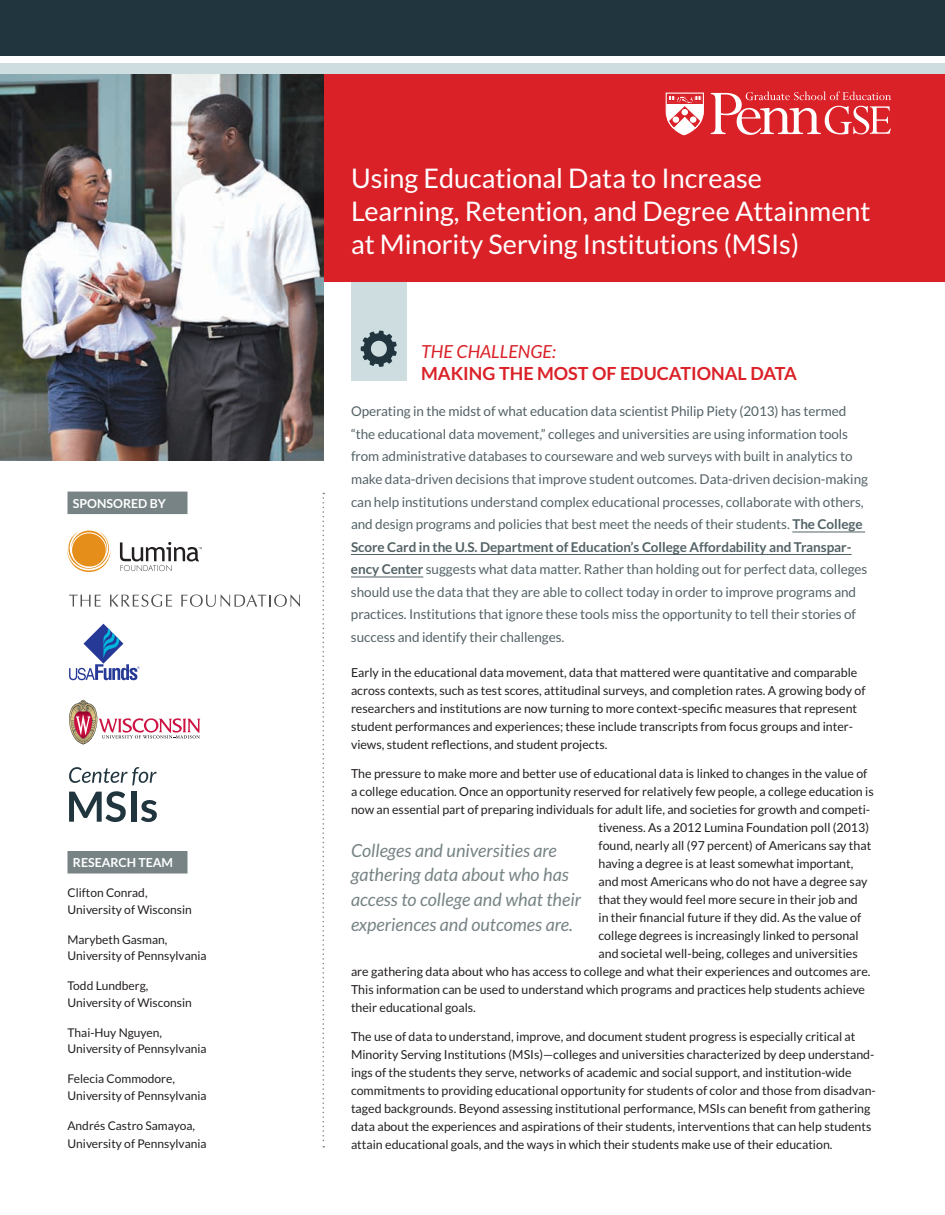
<style>
.page{position:relative;width:945px;height:1215px;background:#fff}
.page>*{position:absolute;margin:0;border:0;box-sizing:border-box;transform-origin:0 0}
.t1{font:27px/33px "Lato";color:#fff}
.t2{font:italic 18px/24.8px "Lato";color:#778385}
.t3{font:700 18px "Lato";color:#da2128}
.t4{font:italic 18px "Lato";color:#da2128}
.t5{font:13.5px/22.5px "Lato";letter-spacing:-.005em;color:#536266}
.t6{font:12.3px/18px "Lato";color:#231f20}
.t7{font:700 12.3px "Lato";color:#fff}
.t8{font:12px/16.5px "Lato";color:#231f20}
.s1{font-weight:700}
</style>
<div class="page">
<div style="left:351px;top:276px;width:55px;height:105px;background:#cddde0"></div>
<div style="left:319px;top:68px;width:626px;height:214px;background:#da2128"></div>
<div style="left:1px;top:0;width:944px;height:55px;background:#21353f"></div>
<hr style="left:792px;top:532px;width:73px;height:1px;background:#536266">
<hr style="left:351px;top:554px;width:501px;height:1px;background:#536266">
<hr style="left:351px;top:577px;width:72px;height:1px;background:#536266">
<svg style="left:322px;top:493px;width:2px;height:655px"></svg>
<div style="left:68px;top:492px;width:120px;height:22px;background:#778385"></div>
<img style="left:0;top:74px;width:324px;height:386px">
<div style="left:0;top:63px;width:945px;height:11px;background:#cddde0"></div>
<svg style="left:361px;top:331px;width:36px;height:36px"></svg>
<div style="left:68px;top:851px;width:120px;height:23px;background:#778385"></div>
<svg style="left:711px;top:91px;width:180px;height:44px"></svg>
<svg style="left:665px;top:92px;width:39px;height:44px"></svg>
<hr style="left:666px;top:104px;width:37px;height:1px;background:#fff">
<svg style="left:69px;top:624px;width:71px;height:56px"></svg>
<svg style="left:69px;top:595px;width:32px;height:12px"></svg>
<svg style="left:110px;top:594px;width:62px;height:13px"></svg>
<svg style="left:181px;top:594px;width:119px;height:13px"></svg>
<svg style="left:67px;top:531px;width:44px;height:41px"></svg>
<svg style="left:120px;top:542px;width:82px;height:29px"></svg>
<svg style="left:69px;top:791px;width:57px;height:31px"></svg>
<div style="left:131px;top:792px;width:5px;height:30px;background:#21353f"></div>
<svg style="left:141px;top:800px;width:16px;height:22px"></svg>
<svg style="left:69px;top:767px;width:88px;height:18px"></svg>
<svg style="left:69px;top:700px;width:131px;height:45px"></svg>
<p class="t7" style="left:73px;top:496px;width:95px">Sponsored by</p>
<p class="t7" style="left:73px;top:856px;width:100px">Research Team</p>
<p class="t8" style="left:68px;top:885px;width:126px">Clifton Conrad,<br>University of Wisconsin</p>
<p class="t8" style="left:68px;top:931px;width:141px">Marybeth Gasman,<br>University of Pennsylvania</p>
<p class="t8" style="left:68px;top:978px;width:126px">Todd Lundberg,<br>University of Wisconsin</p>
<p class="t8" style="left:68px;top:1024px;width:141px">Thai-Huy Nguyen,<br>University of Pennsylvania</p>
<p class="t8" style="left:68px;top:1071px;width:141px">Felecia Commodore,<br>University of Pennsylvania</p>
<p class="t8" style="left:68px;top:1116px;width:141px;line-height:18px">Andrés Castro Samayoa,<br>University of Pennsylvania</p>
<h1 class="t1" style="left:351px;top:162px;width:521px">Using Educational Data to Increase<br>Learning, Retention, and Degree Attainment at Minority Serving Institutions (MSIs)</h1>
<h2 class="t4" style="left:421px;top:341px;width:136px">The Challenge:</h2>
<h2 class="t3" style="left:421px;top:364px;width:377px">Making the Most of Educational Data</h2>
<p class="t5" style="left:351px;top:400px;width:519px">Operating in the midst of what education data scientist Philip Piety (2013) has termed “the educational data movement,” colleges and universities are using information tools from administrative databases to courseware and web surveys with built in analytics to make data-driven decisions that improve student outcomes. Data-driven decision-making can help institutions understand complex educational processes, collaborate with others, and design programs and policies that best meet the needs of their students. <span class="s1">The College Score Card in the U.S. Department of Education’s College Affordability and Transpar&shy;ency Center</span> suggests what data matter. Rather than holding out for perfect data, colleges should use the data that they are able to collect today in order to improve programs and practices. Institutions that ignore these tools miss the opportunity to tell their stories of success and identify their challenges.</p>
<p class="t6" style="left:351px;top:664px;width:516px">Early in the educational data movement, data that mattered were quantitative and comparable across contexts, such as test scores, attitudinal surveys, and completion rates. A growing body of researchers and institutions are now turning to more context-specific measures that represent student performances and experiences; these include transcripts from focus groups and inter&shy;views, student reflections, and student projects.</p>
<p class="t6" style="left:351px;top:764px;width:518px">The pressure to make more and better use of educational data is linked to changes in the value of</p>
<p class="t6" style="left:351px;top:782px;width:524px">a college education. Once an opportunity reserved for relatively few people, a college education is</p>
<p class="t6" style="left:351px;top:800px;width:521px">now an essential part of preparing individuals for adult life, and societies for growth and competi-</p>
<p class="t6" style="left:599px;top:818px;width:272px">tiveness. As a 2012 Lumina Foundation poll (2013)</p>
<p class="t6" style="left:599px;top:836px;width:274px">found, nearly all (97 percent) of Americans say that</p>
<p class="t6" style="left:599px;top:854px;width:256px">having a degree is at least somewhat important,</p>
<p class="t6" style="left:599px;top:872px;width:270px">and most Americans who do not have a degree say</p>
<p class="t6" style="left:599px;top:890px;width:261px">that they would feel more secure in their job and</p>
<p class="t6" style="left:599px;top:908px;width:264px">in their financial future if they did. As the value of</p>
<p class="t6" style="left:599px;top:926px;width:262px">college degrees is increasingly linked to personal</p>
<p class="t6" style="left:599px;top:944px;width:261px">and societal well-being, colleges and universities</p>
<p class="t6" style="left:351px;top:962px;width:521px">are gathering data about who has access to college and what their experiences and outcomes are.</p>
<p class="t6" style="left:351px;top:980px;width:516px">This information can be used to understand which programs and practices help students achieve</p>
<p class="t6" style="left:351px;top:998px;width:126px">their educational goals.</p>
<p class="t6" style="left:351px;top:1027px;width:526px">The use of data to understand, improve, and document student progress is especially critical at Minority Serving Institutions (MSIs)—colleges and universities characterized by deep understand&shy;ings of the students they serve, networks of academic and social support, and institution-wide commitments to providing educational opportunity for students of color and those from disadvan&shy;taged backgrounds. Beyond assessing institutional performance, MSIs can benefit from gathering data about the experiences and aspirations of their students, interventions that can help students attain educational goals, and the ways in which their students make use of their education.</p>
<h2 class="t2" style="left:351px;top:838px;width:232px">Colleges and universities are gathering data about who has access to college and what their experiences and outcomes are.</h2>
</div>
